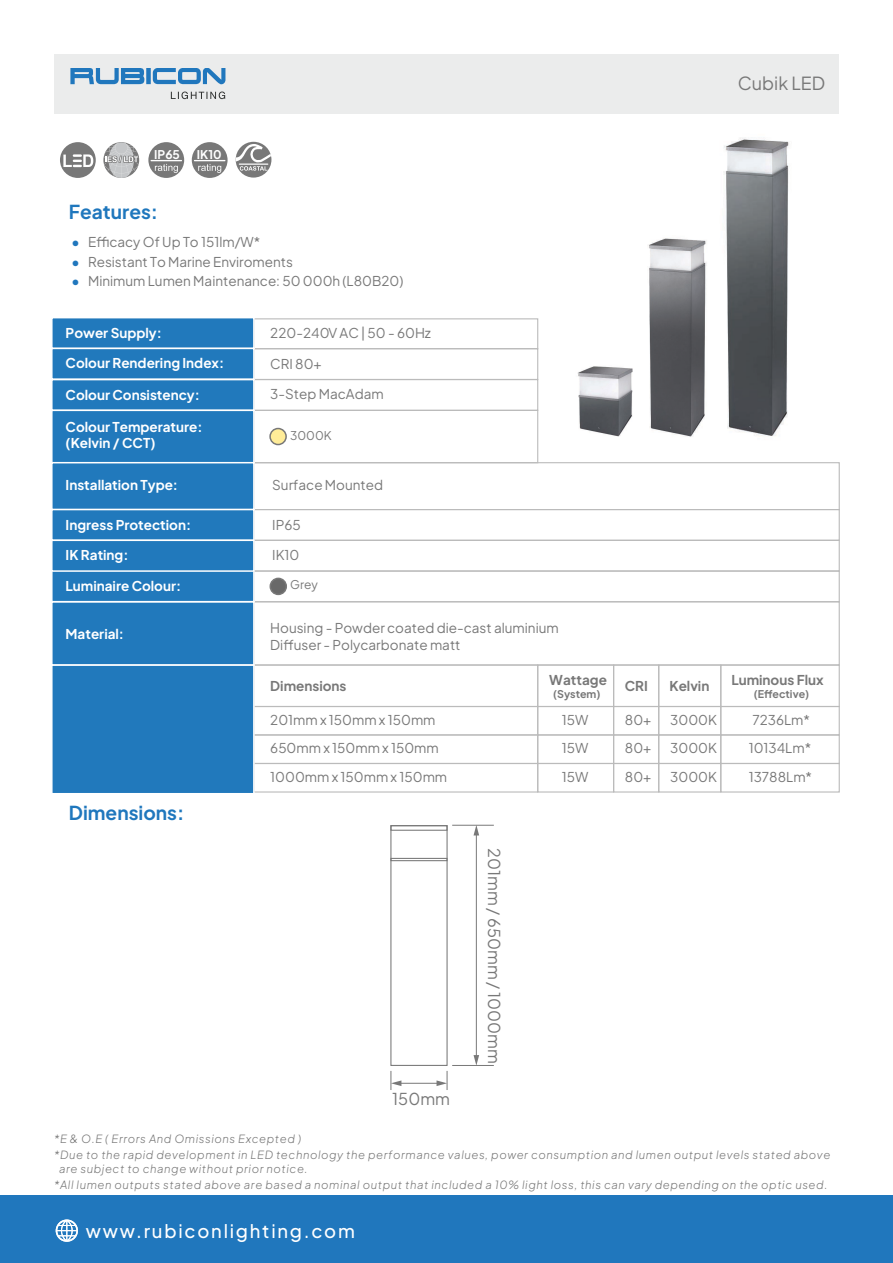
<style>
.page{position:relative;width:893px;height:1263px;background:#fff}
.page>*{position:absolute;margin:0;border:0;box-sizing:border-box;transform-origin:0 0}
.t1{font:700 19.2px "Plus Jakarta Sans";color:#1f77bd}
.t2{font:500 18.45px "Plus Jakarta Sans";letter-spacing:.095em;color:#fff}
.t3{font:18px "Plus Jakarta Sans";color:#787878}
.t4{font:16.35px "Plus Jakarta Sans";color:#787878}
.t5{font:13.5px/28.5px "Plus Jakarta Sans";color:#787878}
.t6{font:700 13.5px/16.2px "Plus Jakarta Sans";color:#fff}
.t7{font:700 13.5px "Plus Jakarta Sans";color:#787878}
.t8{font:12px "Plus Jakarta Sans";color:#787878}
.t9{font:700 12px "Plus Jakarta Sans";color:#fff}
.t10{font:italic 300 11.25px/15.8px "Plus Jakarta Sans";letter-spacing:.05em;color:#787878}
.t11{font:700 10.65px "Plus Jakarta Sans";color:#787878}
.s1{font-weight:700;color:#2077bd}
.s2{font-style:inherit}
</style>
<div class="page">
<div style="left:54px;top:54px;width:785px;height:59px;background:#ebecec"></div>
<svg style="left:153px;top:68px;width:72px;height:16px"></svg>
<div style="left:146px;top:68px;width:5px;height:16px;background:#2077bd"></div>
<svg style="left:70px;top:68px;width:74px;height:16px"></svg>
<svg style="left:171px;top:92px;width:54px;height:7px"></svg>
<div style="left:253px;top:706px;width:285px;height:29px;border:1px solid #bbb"></div>
<div style="left:253px;top:734px;width:285px;height:30px;border:1px solid #bbb"></div>
<div style="left:253px;top:763px;width:285px;height:29px;border:1px solid #bbb"></div>
<div style="left:253px;top:318px;width:285px;height:31px;border:1px solid #bbb"></div>
<div style="left:253px;top:348px;width:285px;height:32px;border:1px solid #bbb"></div>
<div style="left:253px;top:379px;width:285px;height:32px;border:1px solid #bbb"></div>
<div style="left:253px;top:410px;width:285px;height:53px;border:1px solid #bbb"></div>
<div style="left:253px;top:462px;width:587px;height:48px;border:1px solid #bbb"></div>
<div style="left:253px;top:601px;width:587px;height:65px;border:1px solid #bbb"></div>
<div style="left:537px;top:664px;width:77px;height:43px;border:1px solid #bbb"></div>
<div style="left:658px;top:664px;width:63px;height:43px;border:1px solid #bbb"></div>
<div style="left:537px;top:706px;width:77px;height:29px;border:1px solid #bbb"></div>
<div style="left:658px;top:706px;width:63px;height:29px;border:1px solid #bbb"></div>
<div style="left:720px;top:706px;width:120px;height:29px;border:1px solid #bbb"></div>
<div style="left:537px;top:734px;width:77px;height:30px;border:1px solid #bbb"></div>
<div style="left:658px;top:734px;width:63px;height:30px;border:1px solid #bbb"></div>
<div style="left:720px;top:734px;width:120px;height:30px;border:1px solid #bbb"></div>
<div style="left:658px;top:763px;width:63px;height:29px;border:1px solid #bbb"></div>
<div style="left:720px;top:763px;width:120px;height:29px;border:1px solid #bbb"></div>
<div style="left:537px;top:763px;width:77px;height:29px;border:1px solid #bbb"></div>
<div style="left:253px;top:509px;width:587px;height:32px;border:1px solid #bbb"></div>
<div style="left:613px;top:664px;width:46px;height:43px;border:1px solid #bbb"></div>
<div style="left:613px;top:706px;width:46px;height:29px;border:1px solid #bbb"></div>
<div style="left:613px;top:734px;width:46px;height:30px;border:1px solid #bbb"></div>
<div style="left:613px;top:763px;width:46px;height:29px;border:1px solid #bbb"></div>
<div style="left:720px;top:664px;width:120px;height:43px;border:1px solid #bbb"></div>
<div style="left:51px;top:317px;width:204px;height:32px;background:#2179bc;border:1px solid #fff"></div>
<div style="left:51px;top:348px;width:204px;height:32px;background:#2179bc;border:1px solid #fff"></div>
<div style="left:51px;top:379px;width:204px;height:32px;background:#2179bc;border:1px solid #fff"></div>
<div style="left:51px;top:410px;width:204px;height:53px;background:#2179bc;border:1px solid #fff"></div>
<div style="left:51px;top:462px;width:204px;height:48px;background:#2179bc;border:1px solid #fff"></div>
<div style="left:51px;top:601px;width:204px;height:65px;background:#2179bc;border:1px solid #fff"></div>
<div style="left:51px;top:569px;width:204px;height:33px;background:#2179bc;border:1px solid #fff"></div>
<div style="left:270px;top:578px;width:17px;height:17px;background:#696969;border:2px solid #787878;border-radius:50%"></div>
<div style="left:51px;top:509px;width:204px;height:32px;background:#2179bc;border:1px solid #fff"></div>
<div style="left:236px;top:142px;width:35px;height:36px;background:#787878;border-radius:50%"></div>
<svg style="left:236px;top:144px;width:35px;height:27px"></svg>
<div style="left:253px;top:540px;width:587px;height:32px;border:1px solid #bbb"></div>
<div style="left:51px;top:540px;width:204px;height:32px;background:#2179bc;border:1px solid #fff"></div>
<div style="left:270px;top:428px;width:16px;height:16px;background:#ffec98;border-radius:50%"></div>
<div style="left:269px;top:428px;width:18px;height:17px;border:2px solid #787878;border-radius:50%"></div>
<div style="left:51px;top:664px;width:204px;height:130px;background:#2179bc;border:1px solid #fff"></div>
<img style="left:723px;top:138px;width:66px;height:298px">
<img style="left:577px;top:366px;width:56px;height:71px">
<img style="left:649px;top:238px;width:58px;height:199px">
<div style="left:60px;top:142px;width:36px;height:36px;background:#787878;border-radius:50%"></div>
<svg style="left:63px;top:154px;width:30px;height:13px"></svg>
<svg style="left:103px;top:142px;width:36px;height:36px"></svg>
<div style="left:192px;top:142px;width:36px;height:36px;background:#787878;border-radius:50%"></div>
<svg style="left:198px;top:164px;width:23px;height:9px"></svg>
<div style="left:148px;top:142px;width:36px;height:36px;background:#787878;border-radius:50%"></div>
<svg style="left:155px;top:164px;width:23px;height:9px"></svg>
<hr style="left:151px;top:160px;width:31px;height:1px;background:#fff">
<hr style="left:194px;top:160px;width:31px;height:1px;background:#fff">
<hr style="left:476px;top:830px;width:1px;height:229px;background:#787878">
<hr style="left:452px;top:825px;width:42px;height:1px;background:#787878">
<hr style="left:452px;top:1065px;width:42px;height:1px;background:#787878">
<svg style="left:473px;top:825px;width:6px;height:10px"></svg>
<svg style="left:473px;top:1055px;width:6px;height:10px"></svg>
<div style="left:390px;top:825px;width:58px;height:241px;border:1px solid #787878"></div>
<div style="left:390px;top:825px;width:58px;height:6px;border:1px solid #787878"></div>
<div style="left:390px;top:858px;width:58px;height:3px;border:1px solid #787878"></div>
<hr style="left:397px;top:1083px;width:43px;height:1px;background:#787878">
<svg style="left:437px;top:1071px;width:11px;height:19px"></svg>
<svg style="left:391px;top:1071px;width:10px;height:19px"></svg>
<div style="left:0;top:1196px;width:893px;height:67px;background:#2077bd"></div>
<svg style="left:56px;top:1219px;width:22px;height:23px"></svg>
<h3 class="t3" style="left:738px;top:68px;width:89px">Cubik LED</h3>
<p class="t9" style="left:154px;top:143px;width:27px">IP65</p>
<p class="t9" style="left:197px;top:143px;width:26px">IK10</p>
<h1 class="t1" style="left:69px;top:194px;width:91px">Features:</h1>
<p class="t5" style="left:71px;top:227px;width:191px"><span class="s1">•</span> Efficacy Of Up To 151lm/W*</p>
<p class="t5" style="left:71px;top:246px;width:223px"><span class="s1">•</span> Resistant To Marine Enviroments</p>
<p class="t5" style="left:71px;top:265px;width:334px"><span class="s1">•</span> Minimum Lumen Maintenance: 50 000h (L80B20)</p>
<p class="t6" style="left:66px;top:323px;width:98px">Power Supply:</p>
<p class="t6" style="left:66px;top:353px;width:160px">Colour Rendering Index:</p>
<p class="t6" style="left:66px;top:385px;width:136px">Colour Consistency:</p>
<p class="t6" style="left:66px;top:417px;width:138px">Colour Temperature: (Kelvin / CCT)</p>
<p class="t6" style="left:66px;top:475px;width:114px">Installation Type:</p>
<p class="t5" style="left:270px;top:317px;width:162px"><span class="s2">220-240</span>V AC | 50 - 60Hz</p>
<p class="t5" style="left:270px;top:348px;width:53px">CRI 80+</p>
<p class="t5" style="left:270px;top:378px;width:115px">3-Step MacAdam</p>
<p class="t8" style="left:290px;top:425px;width:43px">3000K</p>
<p class="t5" style="left:272px;top:469px;width:112px">Surface Mounted</p>
<p class="t6" style="left:66px;top:515px;width:127px">Ingress Protection:</p>
<p class="t6" style="left:66px;top:545px;width:64px">IK Rating:</p>
<p class="t5" style="left:272px;top:540px;width:29px">IK10</p>
<p class="t5" style="left:272px;top:509px;width:30px">IP65</p>
<p class="t6" style="left:66px;top:576px;width:117px">Luminaire Colour:</p>
<p class="t8" style="left:290px;top:575px;width:29px">Grey</p>
<p class="t6" style="left:66px;top:624px;width:60px">Material:</p>
<h1 class="t1" style="left:69px;top:795px;width:117px">Dimensions:</h1>
<p class="t5" style="left:270px;top:619px;width:290px;line-height:16.2px">Housing - Powder coated die-cast aluminium<br>Diffuser - Polycarbonate matt</p>
<p class="t7" style="left:270px;top:674px;width:78px">Dimensions</p>
<p class="t5" style="left:270px;top:704px;width:178px">201mm x 150mm x 150mm<br>650mm x 150mm x 150mm<br>1000mm x 150mm x 150mm</p>
<p class="t7" style="left:549px;top:668px;width:59px">Wattage</p>
<p class="t11" style="left:553px;top:684px;width:49px">(System)</p>
<p class="t5" style="left:562px;top:704px;width:28px;text-align:justify">15W 15W 15W</p>
<p class="t4" style="left:507px;top:848px;width:217px;rotate:90deg">201mm / 650mm / 1000mm</p>
<p class="t7" style="left:625px;top:674px;width:25px">CRI</p>
<p class="t5" style="left:625px;top:704px;width:28px;text-align:justify">80+ 80+ 80+</p>
<p class="t7" style="left:669px;top:674px;width:41px">Kelvin</p>
<p class="t5" style="left:670px;top:704px;width:48px;text-align:justify">3000K 3000K 3000K</p>
<p class="t7" style="left:731px;top:668px;width:94px">Luminous Flux</p>
<p class="t11" style="left:754px;top:684px;width:57px">(Effective)</p>
<p class="t5" style="left:749px;top:704px;width:65px">7236Lm*<br>10134Lm*<br>13788Lm*</p>
<p class="t4" style="left:392px;top:1086px;width:59px">150mm</p>
<p class="t10" style="left:54px;top:1130px;width:778px">*E &amp; O.E ( Errors And Omissions Excepted )<br>*Due to the rapid development in LED technology the performance values, power consumption and lumen output levels stated above</p>
<p class="t10" style="left:54px;top:1159px;width:775px;line-height:16.5px;text-indent:5px">are subject to change without prior notice.<br>*All lumen outputs stated above are based a nominal output that included a 10% light loss, this can vary depending on the optic used.</p>
<h2 class="t2" style="left:86px;top:1215px;width:270px">www.rubiconlighting.com</h2>
</div>
